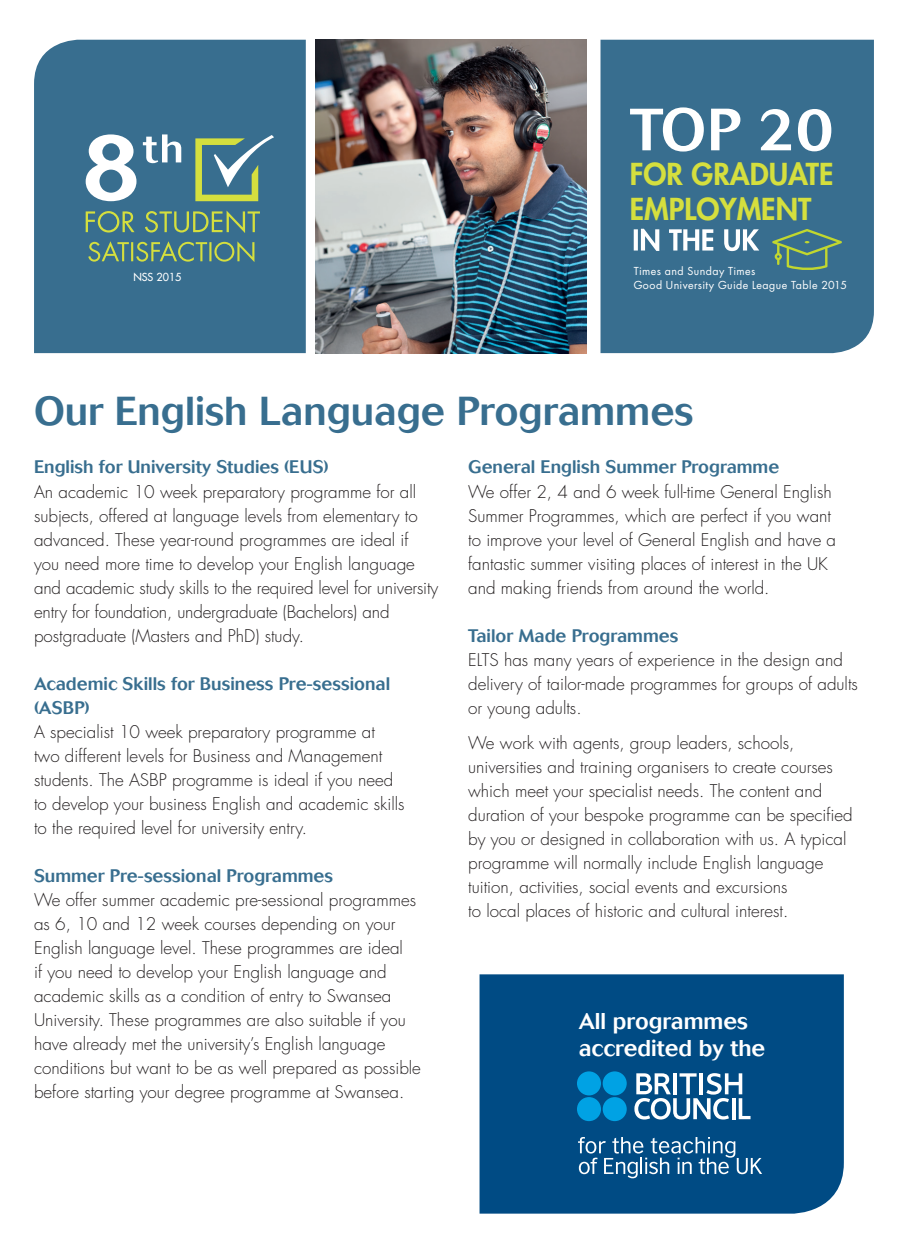
<style>
.page{position:relative;width:908px;height:1248px;background:#fff}
.page>*{position:absolute;margin:0;border:0;box-sizing:border-box;transform-origin:0 0}
.t1{font:500 58.8px "Cosmos";color:#fff}
.t2{font:500 40px "Cosmos";color:#386e8f}
.t3{font:800 29.4px/35.4px "Futura";color:#d5df3e}
.t4{font:500 22.6px/27.2px "Cosmos";color:#fff}
.t5{font:500 18px/24px "Cosmos";color:#386e8f}
.t6{font:300 17px/24px "Futura";color:#231f20}
.t7{font:10.8px/13.4px "Futura";letter-spacing:.04em;color:#fff}
.t8{font:10.8px "Futura";color:#fff}
</style>
<div class="page">
<img style="left:315px;top:40px;width:271px;height:313px">
<div style="left:600px;top:40px;width:273px;height:313px;background:#386e8f"></div>
<div style="left:34px;top:40px;width:271px;height:313px;background:#386e8f"></div>
<svg style="left:633px;top:229px;width:126px;height:22px"></svg>
<svg style="left:771px;top:229px;width:70px;height:42px;background:#53827b"></svg>
<svg style="left:195px;top:135px;width:79px;height:66px;background:#6d9486"></svg>
<svg style="left:86px;top:134px;width:50px;height:67px"></svg>
<svg style="left:143px;top:134px;width:38px;height:29px"></svg>
<svg style="left:88px;top:241px;width:166px;height:21px;background:#618b79"></svg>
<svg style="left:86px;top:210px;width:174px;height:23px;background:#608b79"></svg>
<div style="left:479px;top:974px;width:364px;height:239px;background:#004b84"></div>
<svg style="left:577px;top:1136px;width:184px;height:42px;background:#316e9b"></svg>
<svg style="left:634px;top:1072px;width:116px;height:47px"></svg>
<div style="left:576px;top:1071px;width:24px;height:24px;background:#00a2e4;border-radius:50%"></div>
<div style="left:602px;top:1071px;width:24px;height:24px;background:#00a2e4;border-radius:50%"></div>
<div style="left:576px;top:1096px;width:24px;height:24px;background:#00a2e4;border-radius:50%"></div>
<div style="left:602px;top:1096px;width:24px;height:24px;background:#00a2e4;border-radius:50%"></div>
<h1 class="t1" style="left:629px;top:96px;width:205px">TOP 20</h1>
<p class="t8" style="left:133px;top:270px;width:50px">NSS 2015</p>
<h3 class="t3" style="left:629px;top:156px;width:205px">FOR GRADUATE<br>EMPLOYMENT</h3>
<p class="t7" style="left:633px;top:264px;width:215px">Times and Sunday Times<br>Good University Guide League Table 2015</p>
<h2 class="t2" style="left:34px;top:388px;width:661px">Our English Language Programmes</h2>
<p class="t5" style="left:34px;top:455px;width:296px">English for University Studies (EUS)</p>
<p class="t6" style="left:34px;top:479px;width:405px">An academic 10 week preparatory programme for all subjects, offered at language levels from elementary to advanced. These year-round programmes are ideal if<br>you need more time to develop your English language and academic study skills to the required level for university entry for foundation, undergraduate (Bachelors) and postgraduate (Masters and PhD) study.</p>
<p class="t5" style="left:34px;top:671px;width:357px">Academic Skills for Business Pre-sessional (ASBP)</p>
<p class="t6" style="left:34px;top:719px;width:372px">A specialist 10 week preparatory programme at two different levels for Business and Management students. The ASBP programme is ideal if you need to develop your business English and academic skills to the required level for university entry.</p>
<p class="t5" style="left:34px;top:863px;width:300px">Summer Pre-sessional Programmes</p>
<p class="t6" style="left:34px;top:887px;width:388px">We offer summer academic pre-sessional programmes as 6, 10 and 12 week courses depending on your English language level. These programmes are ideal<br>if you need to develop your English language and academic skills as a condition of entry to Swansea University. These programmes are also suitable if you have already met the university’s English language conditions but want to be as well prepared as possible before starting your degree programme at Swansea.</p>
<p class="t5" style="left:468px;top:455px;width:312px">General English Summer Programme</p>
<p class="t6" style="left:468px;top:479px;width:369px">We offer 2, 4 and 6 week full-time General English Summer Programmes, which are perfect if you want to improve your level of General English and have a fantastic summer visiting places of interest in the UK and making friends from around the world.</p>
<p class="t5" style="left:468px;top:623px;width:211px">Tailor Made Programmes</p>
<p class="t6" style="left:468px;top:647px;width:391px">ELTS has many years of experience in the design and delivery of tailor-made programmes for groups of adults or young adults.</p>
<p class="t6" style="left:468px;top:731px;width:386px">We work with agents, group leaders, schools, universities and training organisers to create courses which meet your specialist needs. The content and duration of your bespoke programme can be specified by you or designed in collaboration with us. A typical programme will normally include English language tuition, activities, social events and excursions<br>to local places of historic and cultural interest.</p>
<h3 class="t4" style="left:578px;top:1007px;width:188px">All programmes accredited by the</h3>
</div>
